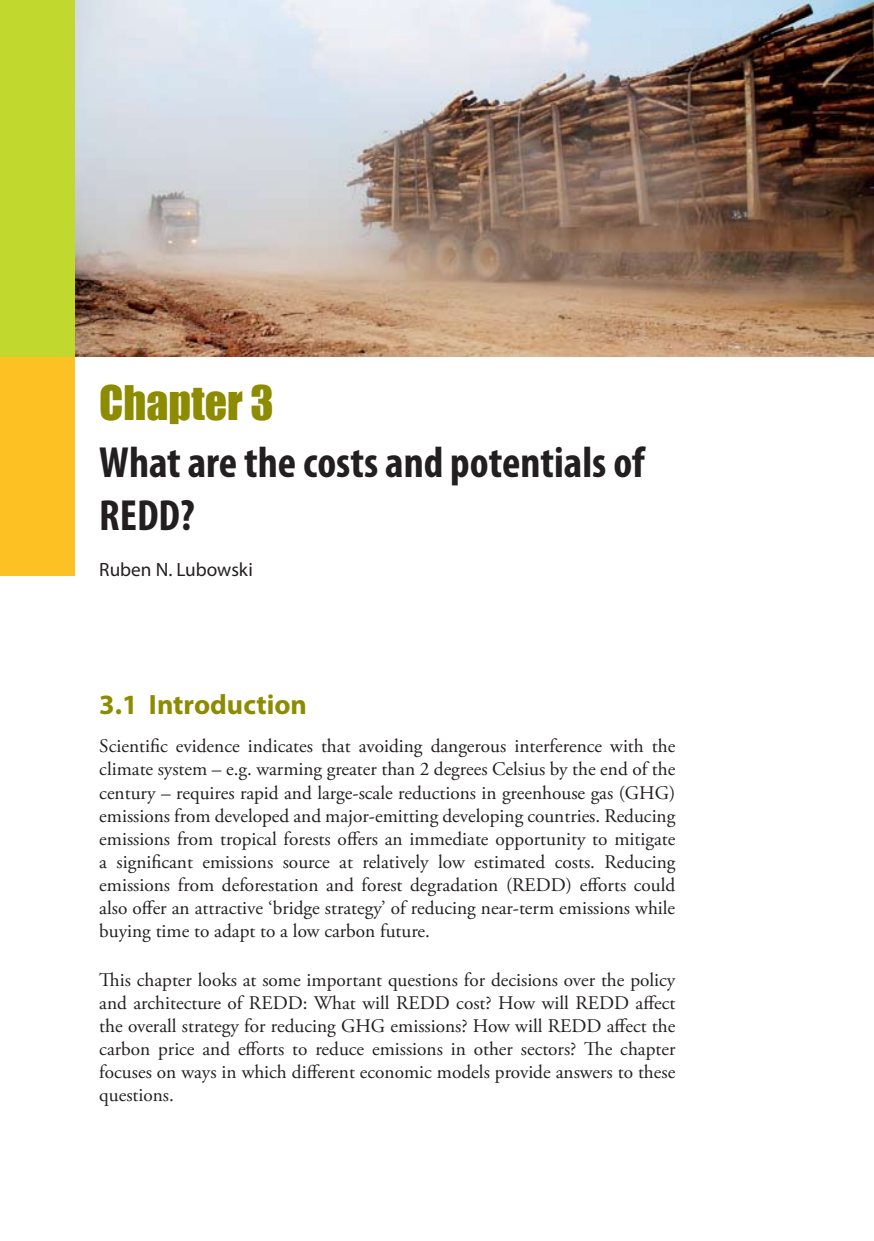
<style>
.page{position:relative;width:874px;height:1241px;background:#fff}
.page>*{position:absolute;margin:0;border:0;box-sizing:border-box;transform-origin:0 0}
.t1{font:700 condensed 43.75px/52.5px "Myriad Pro";color:#231f20}
.t2{font:43.75px "Impact";color:#8d8b00}
.t3{font:700 28px "Myriad Pro";color:#8d8b00}
.t4{font:19.25px/23.1px "Adobe Garamond Pro";color:#231f20;text-align:justify}
.t5{font:19.25px "Myriad Pro";color:#231f20}
</style>
<div class="page">
<img style="left:74px;top:0;width:799px;height:356px">
<div style="left:0;top:264px;width:74px;height:311px;background:#fec124"></div>
<div style="left:0;top:0;width:74px;height:356px;background:#c1d82f"></div>
<h1 class="t2" style="left:99px;top:369px;width:176px">Chapter 3</h1>
<h1 class="t1" style="left:99px;top:435px;width:546px">What are the costs and potentials of<br>REDD?</h1>
<p class="t5" style="left:99px;top:557px;width:155px">Ruben N. Lubowski</p>
<h2 class="t3" style="left:99px;top:686px;width:209px">3.1 Introduction</h2>
<p class="t4" style="left:99px;top:735px;width:577px">Scientific evidence indicates that avoiding dangerous interference with the climate system – e.g. warming greater than 2 degrees Celsius by the end of the century – requires rapid and large-scale reductions in greenhouse gas (GHG) emissions from developed and major-emitting developing countries. Reducing emissions from tropical forests offers an immediate opportunity to mitigate a significant emissions source at relatively low estimated costs. Reducing emissions from deforestation and forest degradation (REDD) efforts could also offer an attractive ‘bridge strategy’ of reducing near-term emissions while buying time to adapt to a low carbon future.</p>
<p class="t4" style="left:99px;top:968px;width:577px">This chapter looks at some important questions for decisions over the policy and architecture of REDD: What will REDD cost? How will REDD affect the overall strategy for reducing GHG emissions? How will REDD affect the carbon price and efforts to reduce emissions in other sectors? The chapter focuses on ways in which different economic models provide answers to these questions.</p>
</div>
